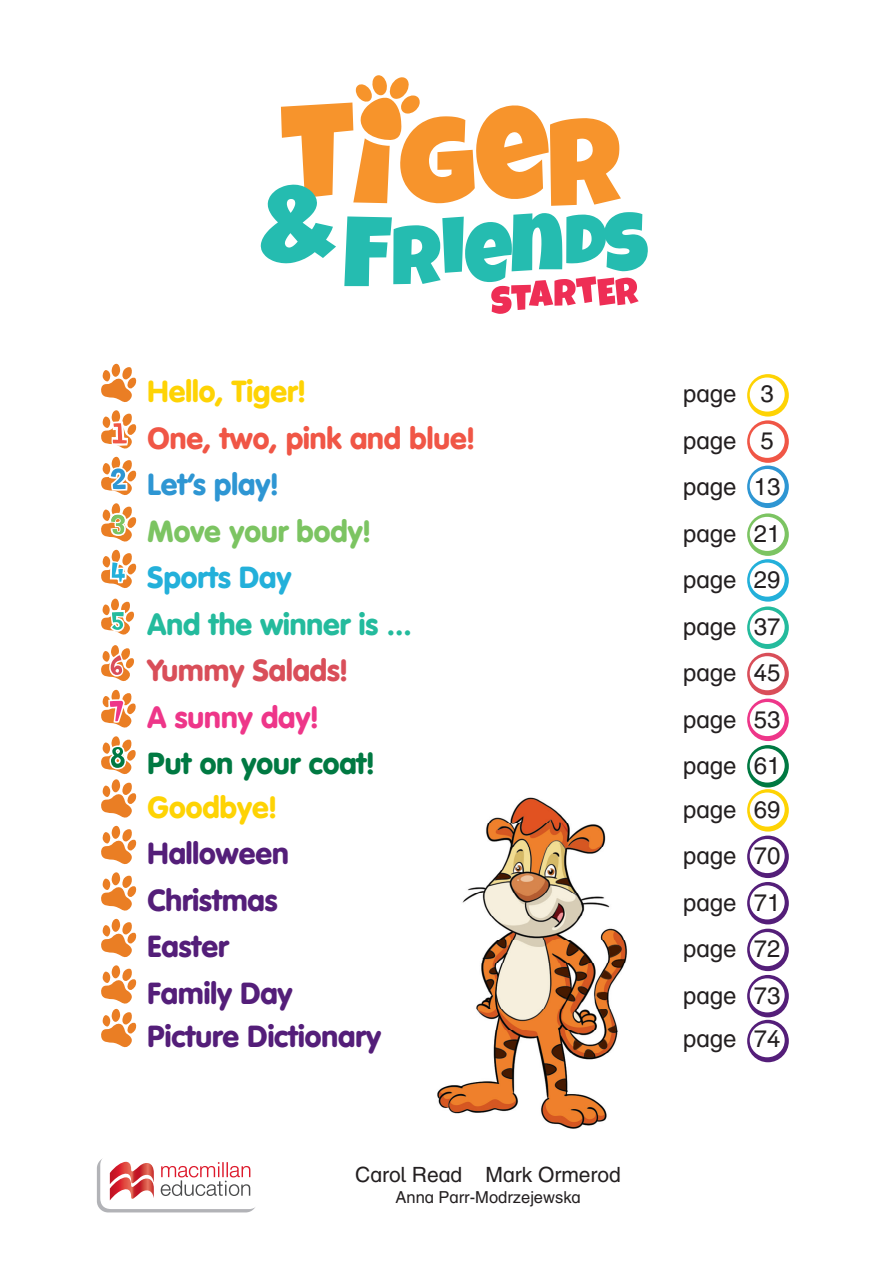
<style>
.page{position:relative;width:893px;height:1262px;background:#fff}
.page>*{position:absolute;margin:0;border:0;box-sizing:border-box;transform-origin:0 0}
.t1{font:900 30px "VAG Rounded LT Pro";color:#541e79}
.t2{font:900 30px "VAG Rounded LT Pro";color:#fed304}
.t3{font:900 30px "VAG Rounded LT Pro";color:#f05646}
.t4{font:900 30px "VAG Rounded LT Pro";color:#24bb9d}
.t5{font:900 30px "VAG Rounded LT Pro";color:#007942}
.t6{font:900 30px "VAG Rounded LT Pro";color:#7cc462}
.t7{font:900 30px "VAG Rounded LT Pro";color:#d94e59}
.t8{font:900 30px "VAG Rounded LT Pro";color:#2e96d3}
.t9{font:900 30px "VAG Rounded LT Pro";color:#ee3689}
.t10{font:900 30px "VAG Rounded LT Pro";color:#23b0da}
.t11{font:24px "Helvetica Infant";color:#231f20}
.t12{font:21px "Helvetica Infant";color:#231f20}
.t13{font:16.5px "Helvetica Infant";color:#231f20}
</style>
<div class="page">
<svg style="left:97px;top:1156px;width:160px;height:56px"></svg>
<div style="left:100px;top:1153px;width:160px;height:55px;background:#fff;border-radius:11px"></div>
<svg style="left:161px;top:1162px;width:89px;height:33px"></svg>
<svg style="left:110px;top:1161px;width:44px;height:39px"></svg>
<svg style="left:747px;top:374px;width:42px;height:42px"></svg>
<div style="left:749px;top:377px;width:35px;height:34px;background:#fff;border-radius:50%"></div>
<svg style="left:747px;top:420px;width:42px;height:43px"></svg>
<div style="left:749px;top:424px;width:35px;height:34px;background:#fff;border-radius:50%"></div>
<svg style="left:747px;top:465px;width:42px;height:43px"></svg>
<div style="left:749px;top:469px;width:35px;height:34px;background:#fff;border-radius:50%"></div>
<svg style="left:747px;top:513px;width:42px;height:43px"></svg>
<div style="left:749px;top:517px;width:35px;height:34px;background:#fff;border-radius:50%"></div>
<svg style="left:747px;top:652px;width:42px;height:43px"></svg>
<div style="left:749px;top:656px;width:35px;height:34px;background:#fff;border-radius:50%"></div>
<svg style="left:747px;top:789px;width:42px;height:42px"></svg>
<div style="left:749px;top:792px;width:35px;height:34px;background:#fff;border-radius:50%"></div>
<svg style="left:747px;top:835px;width:42px;height:43px"></svg>
<div style="left:749px;top:839px;width:35px;height:34px;background:#fff;border-radius:50%"></div>
<svg style="left:747px;top:881px;width:42px;height:43px"></svg>
<div style="left:749px;top:885px;width:35px;height:34px;background:#fff;border-radius:50%"></div>
<svg style="left:747px;top:928px;width:42px;height:43px"></svg>
<div style="left:749px;top:932px;width:35px;height:34px;background:#fff;border-radius:50%"></div>
<svg style="left:747px;top:974px;width:42px;height:43px"></svg>
<div style="left:749px;top:978px;width:35px;height:34px;background:#fff;border-radius:50%"></div>
<svg style="left:747px;top:1019px;width:42px;height:43px"></svg>
<div style="left:749px;top:1023px;width:35px;height:34px;background:#fff;border-radius:50%"></div>
<svg style="left:747px;top:698px;width:42px;height:43px"></svg>
<div style="left:749px;top:702px;width:35px;height:34px;background:#fff;border-radius:50%"></div>
<svg style="left:747px;top:745px;width:42px;height:42px"></svg>
<div style="left:749px;top:748px;width:35px;height:34px;background:#fff;border-radius:50%"></div>
<svg style="left:747px;top:559px;width:42px;height:42px"></svg>
<div style="left:749px;top:562px;width:35px;height:34px;background:#fff;border-radius:50%"></div>
<svg style="left:747px;top:606px;width:42px;height:43px"></svg>
<div style="left:749px;top:610px;width:35px;height:34px;background:#fff;border-radius:50%"></div>
<svg style="left:112px;top:363px;width:8px;height:14px"></svg>
<svg style="left:101px;top:366px;width:36px;height:36px"></svg>
<svg style="left:101px;top:412px;width:36px;height:363px"></svg>
<svg style="left:101px;top:781px;width:36px;height:37px"></svg>
<svg style="left:112px;top:825px;width:8px;height:13px"></svg>
<svg style="left:101px;top:828px;width:36px;height:37px"></svg>
<svg style="left:101px;top:874px;width:36px;height:37px"></svg>
<svg style="left:112px;top:918px;width:8px;height:13px"></svg>
<svg style="left:101px;top:921px;width:36px;height:37px"></svg>
<svg style="left:101px;top:967px;width:36px;height:37px"></svg>
<svg style="left:112px;top:1008px;width:8px;height:13px"></svg>
<svg style="left:101px;top:1011px;width:36px;height:37px"></svg>
<svg style="left:261px;top:75px;width:387px;height:239px"></svg>
<img style="left:467px;top:797px;width:158px;height:143px">
<img style="left:467px;top:800px;width:158px;height:22px">
<img style="left:467px;top:847px;width:158px;height:22px">
<img style="left:462px;top:893px;width:163px;height:22px">
<img style="left:476px;top:940px;width:151px;height:90px">
<img style="left:476px;top:986px;width:151px;height:22px">
<img style="left:437px;top:1030px;width:181px;height:99px">
<p class="t2" style="left:148px;top:371px;width:159px">Hello, Tiger!</p>
<p class="t11" style="left:683px;top:379px;width:92px">page 3</p>
<p class="t3" style="left:148px;top:418px;width:328px">One, two, pink and blue!</p>
<p class="t11" style="left:683px;top:426px;width:92px">page 5</p>
<p class="t8" style="left:148px;top:464px;width:132px">Let’s play!</p>
<p class="t11" style="left:683px;top:472px;width:99px">page 13</p>
<p class="t6" style="left:148px;top:511px;width:224px">Move your body!</p>
<p class="t11" style="left:683px;top:519px;width:99px">page 21</p>
<p class="t10" style="left:148px;top:557px;width:145px">Sports Day</p>
<p class="t11" style="left:683px;top:565px;width:99px">page 29</p>
<p class="t4" style="left:148px;top:604px;width:266px">And the winner is ...</p>
<p class="t11" style="left:683px;top:612px;width:99px">page 37</p>
<p class="t7" style="left:148px;top:650px;width:202px">Yummy Salads!</p>
<p class="t11" style="left:683px;top:658px;width:99px">page 45</p>
<p class="t9" style="left:148px;top:696px;width:172px">A sunny day!</p>
<p class="t11" style="left:683px;top:705px;width:99px">page 53</p>
<p class="t5" style="left:148px;top:743px;width:228px">Put on your coat!</p>
<p class="t11" style="left:683px;top:751px;width:99px">page 61</p>
<p class="t2" style="left:148px;top:786px;width:130px">Goodbye!</p>
<p class="t11" style="left:683px;top:795px;width:99px">page 69</p>
<p class="t1" style="left:148px;top:833px;width:143px">Halloween</p>
<p class="t11" style="left:683px;top:841px;width:99px">page 70</p>
<p class="t1" style="left:148px;top:879px;width:132px">Christmas</p>
<p class="t11" style="left:683px;top:888px;width:99px">page 71</p>
<p class="t1" style="left:148px;top:926px;width:83px">Easter</p>
<p class="t11" style="left:683px;top:934px;width:99px">page 72</p>
<p class="t1" style="left:148px;top:972px;width:146px">Family Day</p>
<p class="t11" style="left:683px;top:981px;width:99px">page 73</p>
<p class="t1" style="left:148px;top:1016px;width:235px">Picture Dictionary</p>
<p class="t11" style="left:683px;top:1024px;width:99px">page 74</p>
<p class="t12" style="left:355px;top:1162px;width:267px">Carol Read Mark Ormerod</p>
<p class="t13" style="left:395px;top:1187px;width:187px">Anna Parr-Modrzejewska</p>
</div>
